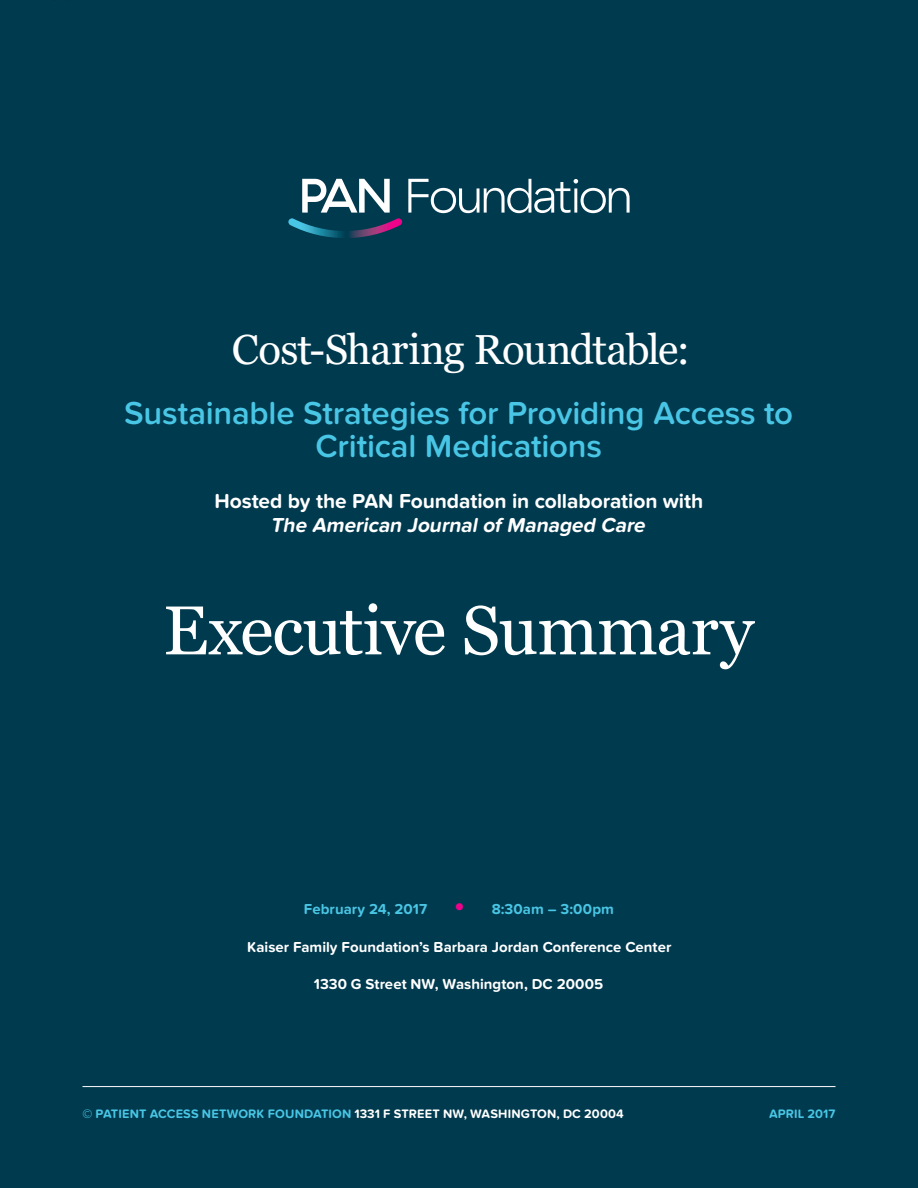
<style>
.page{position:relative;width:918px;height:1188px;background:#003a4e}
.page>*{position:absolute;margin:0;border:0;box-sizing:border-box;transform-origin:0 0}
.PAN_text_p6_5_after{font:69px "Georgia";letter-spacing:-.015em;color:#fff}
.PAN_Sections{font:42px "Georgia";letter-spacing:-.025em;color:#fff}
.PAN_text_p6_5_after-2{font:600 33px/33px "Proxima Nova Soft";letter-spacing:-.01em;color:#49c6e5;text-align:center}
.PAN_text_p6_5_after-3{font:700 21px/24px "Proxima Nova Soft";letter-spacing:-.005em;color:#fff;text-align:center}
.PAN_text_p6_5_after-4{font:700 15px "Proxima Nova Soft";color:#fff}
.PAN_text_p6_5_after-5{font:700 15px "Proxima Nova Soft";letter-spacing:.005em;color:#49c6e5}
.NYSHF_page_footer{font:700 12.75px "Proxima Nova Soft";letter-spacing:.01em;color:#fff}
.NYSHF_page_footer-2{font:700 12.75px "Proxima Nova Soft";letter-spacing:.005em;color:#49c6e5}
.s1{font-style:italic}
.s2{font-size:30px;color:#ed028a}
.s3{color:#49c6e5}
</style>
<div class="page">
<svg style="left:288px;top:179px;width:342px;height:59px"></svg>
<hr style="left:82px;top:1086px;width:754px;height:1px;background:#fff">
<p class="PAN_Sections" style="left:232px;top:324px;width:459px">Cost-Sharing Roundtable:</p>
<p class="PAN_text_p6_5_after-2" style="left:124px;top:397px;width:671px">Sustainable Strategies for Providing Access to<br>Critical Medications</p>
<p class="PAN_text_p6_5_after-3" style="left:214px;top:489px;width:491px">Hosted by the PAN Foundation in collaboration with<br><span class="s1">The American Journalof Managed Care</span></p>
<p class="PAN_text_p6_5_after" style="left:163px;top:589px;width:592px">Executive Summary</p>
<p class="PAN_text_p6_5_after-5" style="left:304px;top:901px;width:162px">February 24, 2017 <span class="s2">•</span></p>
<p class="PAN_text_p6_5_after-5" style="left:492px;top:901px;width:124px">8:30am – 3:00pm</p>
<p class="PAN_text_p6_5_after-4" style="left:247px;top:938px;width:426px">Kaiser Family Foundation’s Barbara Jordan Conference Center</p>
<p class="PAN_text_p6_5_after-4" style="left:314px;top:976px;width:291px">1330 G Street NW, Washington, DC 20005</p>
<p class="NYSHF_page_footer" style="left:82px;top:1107px;width:543px"><span class="s3">© PATIENT ACCESS NETWORK FOUNDATION</span> 1331 F STREET NW, WASHINGTON, DC 20004</p>
<p class="NYSHF_page_footer-2" style="left:769px;top:1107px;width:68px">APRIL 2017</p>
</div>
